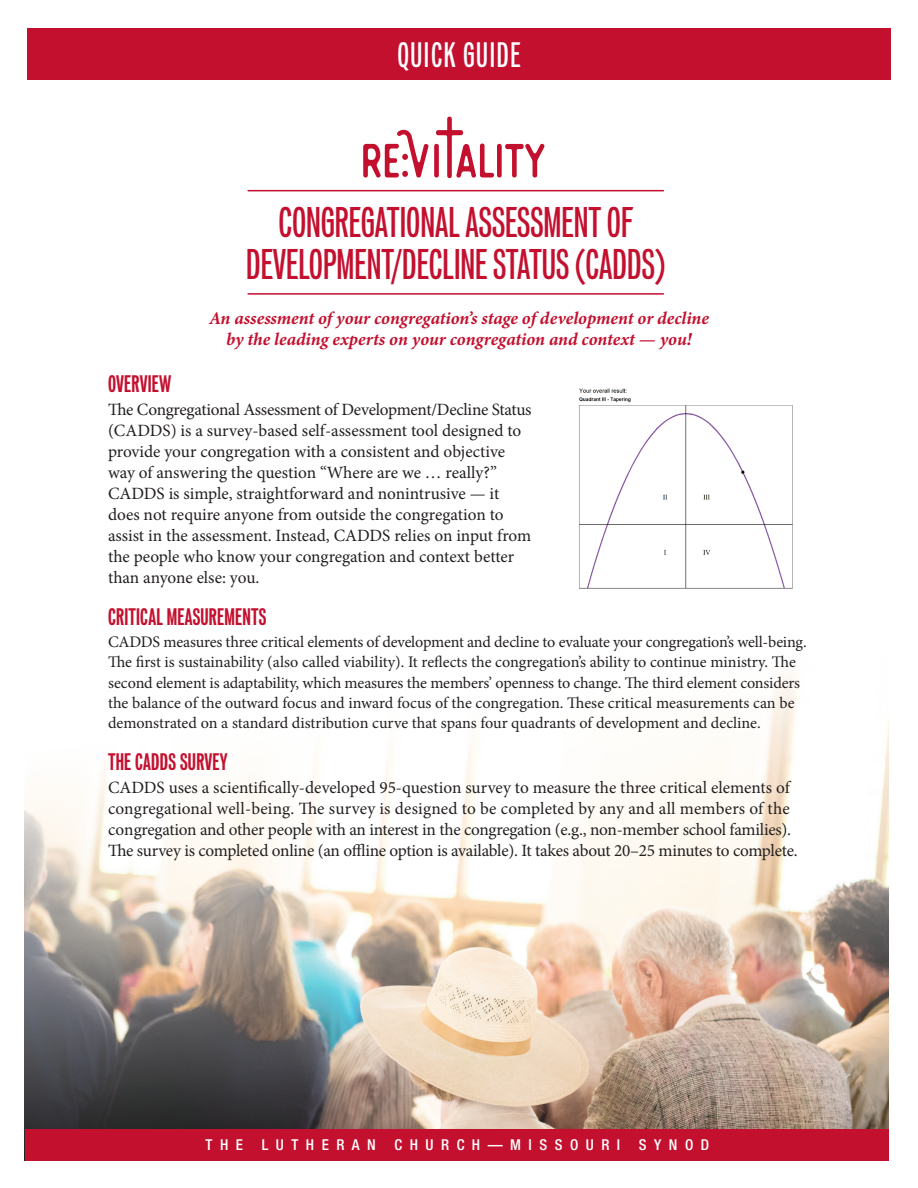
<style>
.page{position:relative;width:918px;height:1188px;background:#fff}
.page>*{position:absolute;margin:0;border:0;box-sizing:border-box;transform-origin:0 0}
.t1{font:39px/42px "Vonnes Medium Comp";color:#c3102f;text-align:center}
.t2{font:32.1px "Vonnes Medium Comp";letter-spacing:.05em;color:#fff}
.t3{font:21.75px "Vonnes Bold Comp";letter-spacing:.01em;color:#c3102f}
.t4{font:italic 700 18px/21.6px "Minion Pro";letter-spacing:-.005em;color:#c3102f;text-align:center}
.t5{font:17.25px/21px "Minion Pro";letter-spacing:-.005em;color:#231f20}
.t6{font:16.2px/20.2px "Minion Pro";letter-spacing:-.01em;color:#231f20}
.t7{font:500 condensed 15px "Helvetica Neue LT Std";letter-spacing:.5em;color:#fff}
</style>
<div class="page">
<img style="left:25px;top:676px;width:864px;height:453px">
<div style="left:27px;top:28px;width:864px;height:52px;background:#c3102f"></div>
<svg style="left:363px;top:117px;width:182px;height:61px"></svg>
<hr style="left:248px;top:190px;width:415px;height:1px;background:#c3102f">
<hr style="left:248px;top:293px;width:415px;height:2px;background:#c3102f">
<div style="left:25px;top:1129px;width:864px;height:32px;background:#c3102f"></div>
<img style="left:579px;top:388px;width:214px;height:201px">
<h2 class="t2" style="left:397px;top:35px;width:125px">QUICK GUIDE</h2>
<h1 class="t1" style="left:246px;top:200px;width:421px">CONGREGATIONAL ASSESSMENT OF<br>DEVELOPMENT/DECLINE STATUS (CADDS)</h1>
<p class="t4" style="left:209px;top:307px;width:501px">An assessment of your congregation’s stage of development or decline by the leading experts on your congregation and context — you!</p>
<p class="t3" style="left:108px;top:370px;width:65px">OVERVIEW</p>
<p class="t5" style="left:108px;top:399px;width:425px">The Congregational Assessment of Development/Decline Status (CADDS) is a survey-based self-assessment tool designed to provide your congregation with a consistent and objective way of answering the question “Where are we … really?” CADDS is simple, straightforward and nonintrusive — it does not require anyone from outside the congregation to assist in the assessment. Instead, CADDS relies on input from the people who know your congregation and context better than anyone else: you.</p>
<p class="t3" style="left:108px;top:603px;width:160px">CRITICAL MEASUREMENTS</p>
<p class="t6" style="left:108px;top:632px;width:700px">CADDS measures three critical elements of development and decline to evaluate your congregation’s well-being.<br>The first is sustainability (also called viability). It reflects the congregation’s ability to continue ministry. The second element is adaptability, which measures the members’ openness to change. The third element considers the balance of the outward focus and inward focus of the congregation. These critical measurements can be demonstrated on a standard distribution curve that spans four quadrants of development and decline.</p>
<p class="t3" style="left:108px;top:748px;width:121px">THE CADDS SURVEY</p>
<p class="t5" style="left:108px;top:777px;width:691px">CADDS uses a scientifically-developed 95-question survey to measure the three critical elements of congregational well-being. The survey is designed to be completed by any and all members of the congregation and other people with an interest in the congregation (e.g., non-member school families).<br>The survey is completed online (an offline option is available). It takes about 20–25 minutes to complete.</p>
<p class="t7" style="left:206px;top:1136px;width:505px">THE LUTHERAN CHURCH—MISSOURI SYNOD</p>
</div>
